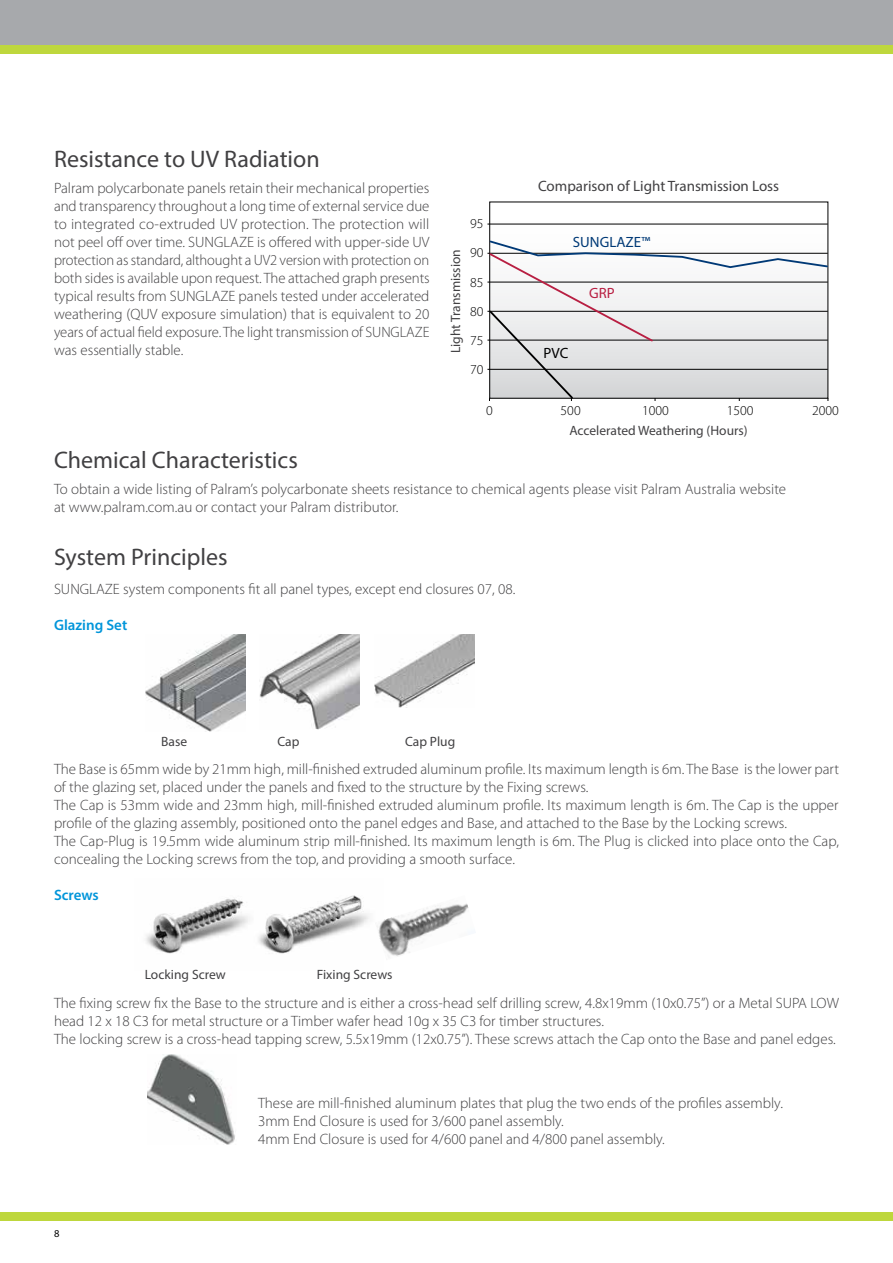
<style>
.page{position:relative;width:893px;height:1263px;background:#fff}
.page>*{position:absolute;margin:0;border:0;box-sizing:border-box;transform-origin:0 0}
.t1{font:24px "Myriad Pro";color:#414042}
.t2{font:300 15px/18px "Myriad Pro";color:#414042}
.t3{font:15px "Myriad Pro";color:#414042}
.t4{font:600 15px "Myriad Pro";color:#0095da}
.t5{font:14.85px "Myriad Pro";color:#003976}
.t6{font:14.85px "Myriad Pro";color:#000}
.t7{font:14.85px "Myriad Pro";color:#b81f42}
.t8{font:300 13.65px/29.2px "Myriad Pro";color:#000;text-align:justify}
.t9{font:13.5px "Myriad Pro";color:#414042}
.t10{font:10.5px "Myriad Pro";color:#000}
</style>
<div class="page">
<div style="left:0;top:0;width:893px;height:54px;background:#a7a9ac"></div>
<div style="left:0;top:45px;width:893px;height:9px;background:#bed73d"></div>
<div style="left:0;top:1212px;width:893px;height:9px;background:#bed73d"></div>
<hr style="left:487px;top:224px;width:341px;height:1px;background:#000">
<hr style="left:487px;top:253px;width:341px;height:1px;background:#000">
<hr style="left:487px;top:282px;width:341px;height:1px;background:#000">
<hr style="left:487px;top:311px;width:341px;height:1px;background:#000">
<hr style="left:487px;top:340px;width:341px;height:1px;background:#000">
<hr style="left:487px;top:369px;width:341px;height:1px;background:#000">
<svg style="left:488px;top:239px;width:341px;height:162px"></svg>
<img style="left:146px;top:895px;width:223px;height:59px">
<img style="left:147px;top:1054px;width:88px;height:90px">
<img style="left:145px;top:634px;width:100px;height:97px">
<img style="left:374px;top:634px;width:100px;height:73px">
<img style="left:260px;top:635px;width:100px;height:94px">
<img style="left:377px;top:903px;width:92px;height:53px">
<h1 class="t1" style="left:54px;top:144px;width:267px">Resistance to UV Radiation</h1>
<p class="t2" style="left:54px;top:180px;width:377px;text-align:justify">Palram polycarbonate panels retain their mechanical properties and transparency throughout a long time of external service due to integrated co-extruded UV protection. The protection will not peel off over time. SUNGLAZE is offered with upper-side UV protection as standard, althought a UV2 version with protection on both sides is available upon request. The attached graph presents typical results from SUNGLAZE panels tested under accelerated weathering (QUV exposure simulation) that is equivalent to 20 years of actual field exposure. The light transmission of SUNGLAZE was essentially stable.</p>
<p class="t8" style="left:470px;top:209px;width:15px">95<br>90<br>85<br>80<br>75<br>70</p>
<p class="t9" style="left:447px;top:353px;width:106px;rotate:-90deg">Light Transmission</p>
<p class="t3" style="left:538px;top:177px;width:243px">Comparison of Light Transmission Loss</p>
<p class="t5" style="left:573px;top:233px;width:79px">SUNGLAZE™</p>
<p class="t6" style="left:544px;top:344px;width:26px">PVC</p>
<p class="t7" style="left:589px;top:284px;width:27px">GRP</p>
<p class="t8" style="left:486px;top:396px;width:8px">0</p>
<p class="t8" style="left:561px;top:396px;width:22px">500</p>
<p class="t8" style="left:642px;top:396px;width:28px">1000</p>
<p class="t8" style="left:727px;top:396px;width:28px">1500</p>
<p class="t8" style="left:812px;top:396px;width:28px">2000</p>
<p class="t9" style="left:569px;top:422px;width:180px">Accelerated Weathering (Hours)</p>
<h1 class="t1" style="left:54px;top:445px;width:245px">Chemical Characteristics</h1>
<p class="t2" style="left:54px;top:480px;width:734px">To obtain a wide listing of Palram’s polycarbonate sheets resistance to chemical agents please visit Palram Australia website at www.palram.com.au or contact your Palram distributor.</p>
<h1 class="t1" style="left:54px;top:542px;width:175px">System Principles</h1>
<p class="t2" style="left:54px;top:580px;width:463px">SUNGLAZE system components fit all panel types, except end closures 07, 08.</p>
<p class="t4" style="left:54px;top:615px;width:75px">Glazing Set</p>
<p class="t9" style="left:161px;top:733px;width:27px">Base</p>
<p class="t9" style="left:277px;top:733px;width:23px">Cap</p>
<p class="t9" style="left:405px;top:733px;width:52px">Cap Plug</p>
<p class="t2" style="left:54px;top:760px;width:787px">The Base is 65mm wide by 21mm high, mill-finished extruded aluminum profile. Its maximum length is 6m. The Base is the lower part of the glazing set, placed under the panels and fixed to the structure by the Fixing screws.<br>The Cap is 53mm wide and 23mm high, mill-finished extruded aluminum profile. Its maximum length is 6m. The Cap is the upper profile of the glazing assembly, positioned onto the panel edges and Base, and attached to the Base by the Locking screws.<br>The Cap-Plug is 19.5mm wide aluminum strip mill-finished. Its maximum length is 6m. The Plug is clicked into place onto the Cap, concealing the Locking screws from the top, and providing a smooth surface.</p>
<p class="t4" style="left:54px;top:885px;width:46px">Screws</p>
<p class="t9" style="left:145px;top:966px;width:83px">Locking Screw</p>
<p class="t9" style="left:317px;top:966px;width:77px">Fixing Screws</p>
<p class="t2" style="left:54px;top:994px;width:787px">The fixing screw fix the Base to the structure and is either a cross-head self drilling screw, 4.8x19mm (10x0.75”) or a Metal SUPA LOW head 12 x 18 C3 for metal structure or a Timber wafer head 10g x 35 C3 for timber structures.<br>The locking screw is a cross-head tapping screw, 5.5x19mm (12x0.75”). These screws attach the Cap onto the Base and panel edges.</p>
<p class="t10" style="left:54px;top:1227px;width:7px">8</p>
<p class="t2" style="left:258px;top:1094px;width:526px">These are mill-finished aluminum plates that plug the two ends of the profiles assembly.<br>3mm End Closure is used for 3/600 panel assembly.<br>4mm End Closure is used for 4/600 panel and 4/800 panel assembly.</p>
</div>
